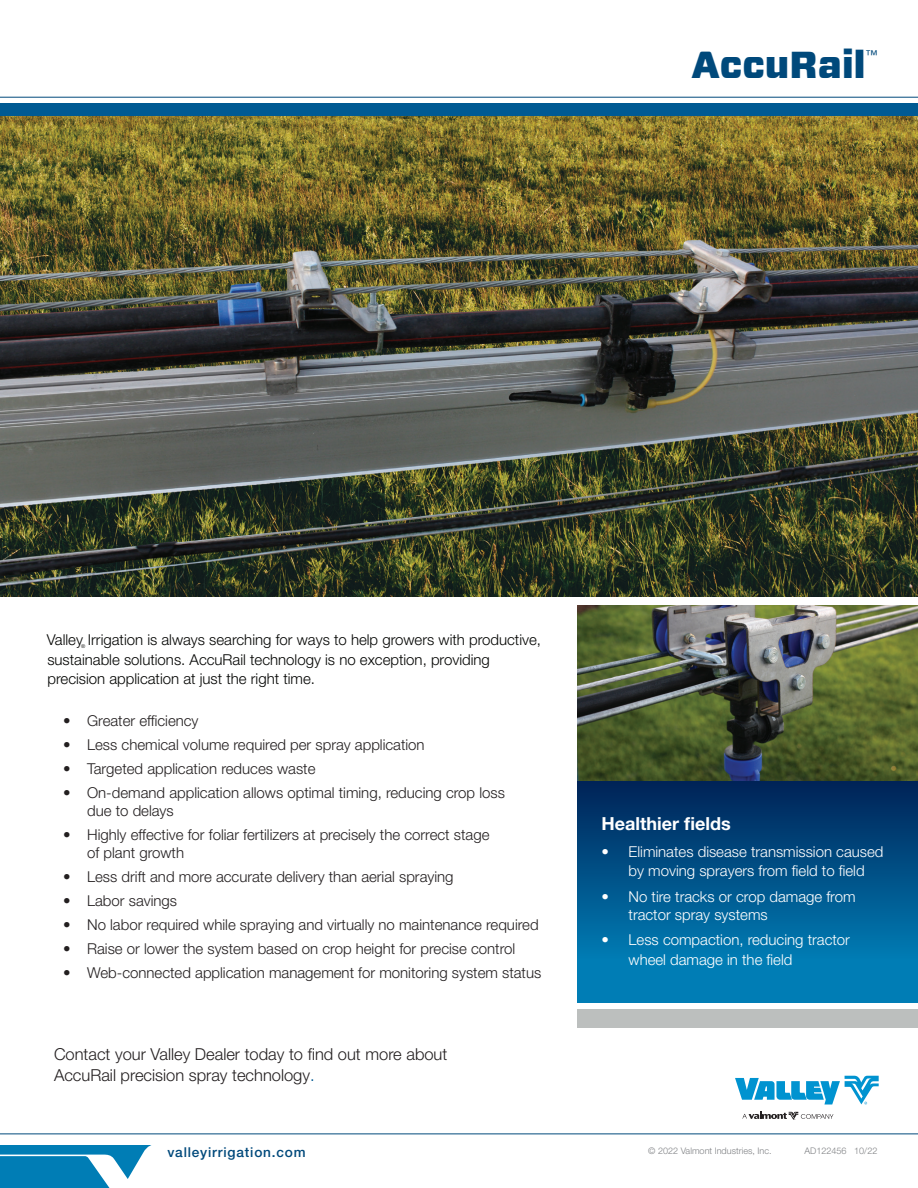
<style>
.page{position:relative;width:918px;height:1188px;background:#fff}
.page>*{position:absolute;margin:0;border:0;box-sizing:border-box;transform-origin:0 0}
.t1{font:900 37.5px "Forza";color:#00497b}
.t2{font:700 18px "Helvetica Neue LT Pro";color:#fff}
.t3{font:300 16.5px/21px "Helvetica Neue LT Pro";color:#231f20}
.t4{font:300 15px/18px "Helvetica Neue LT Pro";color:#231f20}
.t5{font:300 15px/19.5px "Helvetica Neue LT Pro";color:#040503}
.t6{font:300 15px/19.5px "Helvetica Neue LT Pro";color:#fff}
.t7{font:500 13.65px "Helvetica Neue LT Pro";letter-spacing:.06em;color:#00497b}
.t8{font:12.3px "Helvetica Neue LT Pro";color:#00497b}
.t9{font:300 9.15px "Helvetica Neue LT Pro";color:#808285}
.t10{font:300 5.25px "Helvetica Neue LT Pro";color:#040503}
.s1{color:#005a93}
</style>
<div class="page">
<div style="left:578px;top:1009px;width:340px;height:19px;background:#bcbfbe"></div>
<div style="left:578px;top:781px;width:340px;height:222px;background:#007db5"></div>
<div style="left:578px;top:781px;width:340px;height:178px;background:linear-gradient(to bottom,#002256,#007bb3)"></div>
<img style="left:0;top:117px;width:918px;height:479px">
<svg style="left:0;top:1145px;width:152px;height:43px"></svg>
<svg style="left:735px;top:1076px;width:144px;height:29px"></svg>
<svg style="left:742px;top:1112px;width:91px;height:8px"></svg>
<hr style="left:0;top:1134px;width:918px;height:1px;background:#00497b">
<div style="left:0;top:104px;width:918px;height:12px;background:#005a93"></div>
<hr style="left:0;top:97px;width:918px;height:1px;background:#00497b">
<img style="left:578px;top:606px;width:340px;height:175px">
<h1 class="t1" style="left:691px;top:39px;width:175px">AccuRail</h1>
<p class="t8" style="left:865px;top:47px;width:14px">™</p>
<p class="t5" style="left:47px;top:630px;width:496px">Valley Irrigation is always searching for ways to help growers with productive,</p>
<p class="t10" style="left:81px;top:643px;width:6px">®</p>
<p class="t5" style="left:47px;top:649px;width:444px">sustainable solutions. AccuRail technology is no exception, providing precision application at just the right time.</p>
<p class="t4" style="left:63px;top:712px;width:137px">• Greater efficiency</p>
<p class="t4" style="left:63px;top:736px;width:363px">• Less chemical volume required per spray application</p>
<p class="t4" style="left:63px;top:760px;width:254px">• Targeted application reduces waste</p>
<p class="t4" style="left:87px;top:784px;width:419px;text-indent:-24px">• On-demand application allows optimal timing, reducing crop loss due to delays</p>
<p class="t4" style="left:87px;top:826px;width:404px;text-indent:-24px">• Highly effective for foliar fertilizers at precisely the correct stage of plant growth</p>
<p class="t4" style="left:63px;top:868px;width:392px">• Less drift and more accurate delivery than aerial spraying</p>
<p class="t4" style="left:63px;top:892px;width:116px">• Labor savings</p>
<p class="t4" style="left:63px;top:916px;width:477px">• No labor required while spraying and virtually no maintenance required</p>
<p class="t4" style="left:63px;top:940px;width:454px">• Raise or lower the system based on crop height for precise control</p>
<p class="t4" style="left:63px;top:964px;width:480px">• Web-connected application management for monitoring system status</p>
<p class="t3" style="left:54px;top:1043px;width:395px">Contact your Valley Dealer today to find out more about<br>AccuRail precision spray technology<span class="s1">.</span></p>
<p class="t2" style="left:602px;top:812px;width:131px">Healthier fields</p>
<p class="t6" style="left:602px;top:841px;width:284px;text-align:center">• Eliminates disease transmission caused by moving sprayers from field to field</p>
<p class="t6" style="left:629px;top:887px;width:229px;line-height:18px;text-indent:-27px">• No tire tracks or crop damage from tractor spray systems</p>
<p class="t6" style="left:629px;top:930px;width:223px;text-indent:-27px">• Less compaction, reducing tractor wheel damage in the field</p>
<p class="t7" style="left:167px;top:1144px;width:140px">valleyirrigation.com</p>
<p class="t9" style="left:648px;top:1145px;width:125px">© 2022 Valmont Industries, Inc.</p>
<p class="t9" style="left:804px;top:1145px;width:75px">AD122456 10/22</p>
</div>
